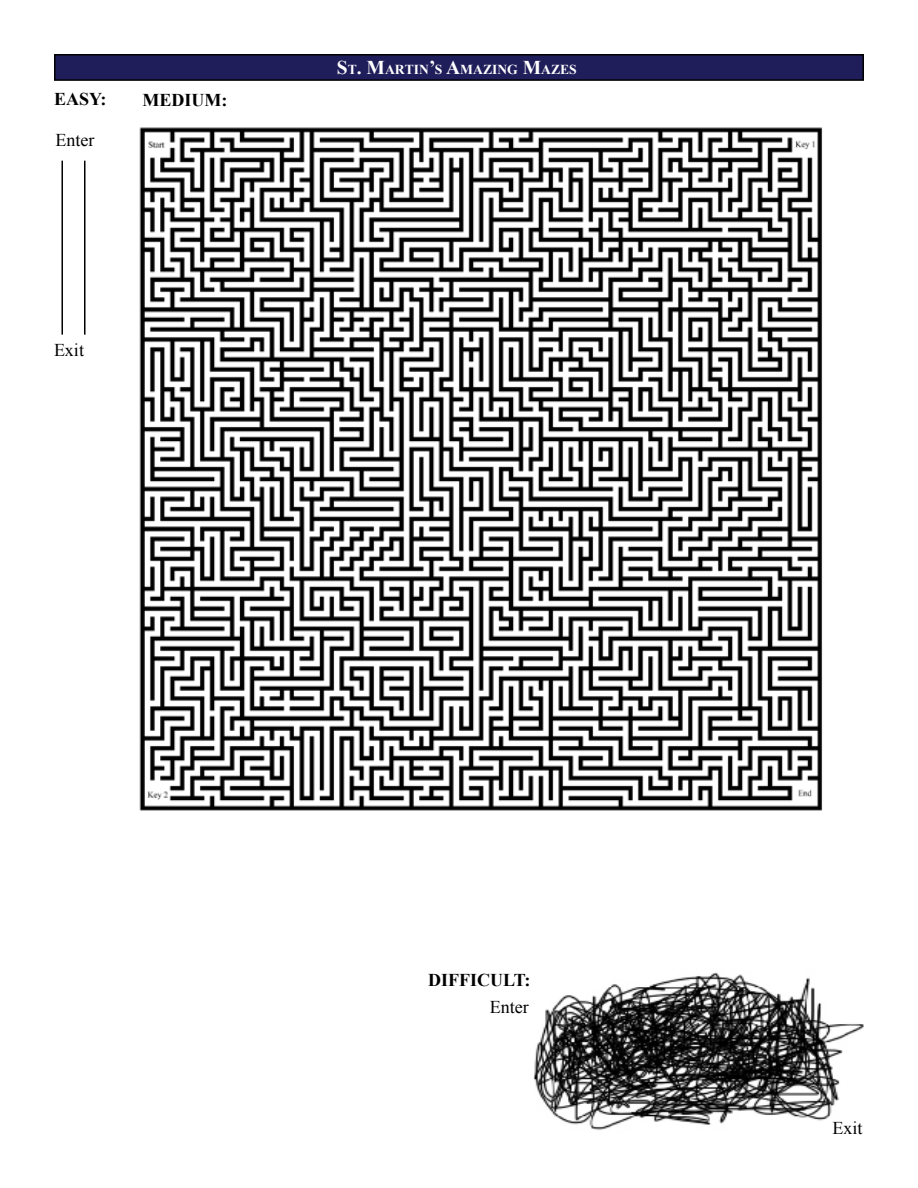
<style>
.page{position:relative;width:918px;height:1188px;background:#fff}
.page>*{position:absolute;margin:0;border:0;box-sizing:border-box;transform-origin:0 0}
.t1{font:700 18px "Times New Roman";color:#000}
.t2{font:18px "Times New Roman";color:#000}
.t3{font:700 13.65px "Times New Roman";color:#fff}
.s1{font-size:19.5px}
</style>
<div class="page">
<div style="left:55px;top:55px;width:808px;height:25px;background:#1f1d5a"></div>
<div style="left:54px;top:54px;width:810px;height:27px;border:2px solid #000"></div>
<hr style="left:62px;top:161px;width:1px;height:174px;background:#000">
<hr style="left:84px;top:161px;width:2px;height:174px;background:#000">
<img style="left:534px;top:972px;width:330px;height:158px">
<img style="left:139px;top:127px;width:684px;height:684px">
<h1 class="t1" style="left:54px;top:87px;width:54px">EASY:</h1>
<h1 class="t2" style="left:56px;top:128px;width:40px">Enter</h1>
<h1 class="t1" style="left:142px;top:87px;width:86px">MEDIUM:</h1>
<h1 class="t2" style="left:54px;top:338px;width:32px">Exit</h1>
<p class="t3" style="left:337px;top:60px;width:240px"><span class="s1">S</span>T<span class="s1">. M</span>ARTIN<span class="s1">’</span>S <span class="s1">A</span>MAZING <span class="s1">M</span>AZES</p>
<h1 class="t1" style="left:428px;top:967px;width:104px">DIFFICULT:</h1>
<h1 class="t2" style="left:490px;top:995px;width:40px">Enter</h1>
<h1 class="t2" style="left:832px;top:1116px;width:32px">Exit</h1>
</div>
